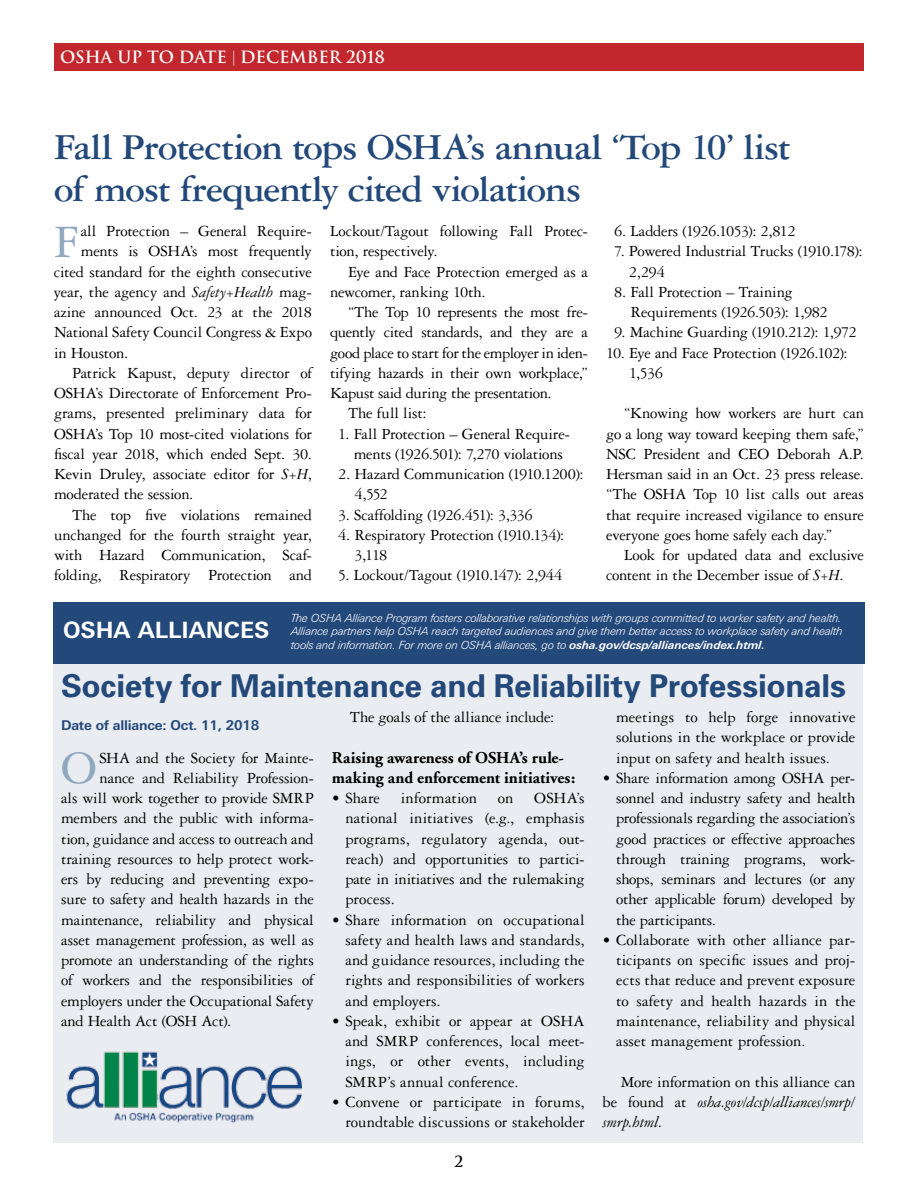
<style>
.page{position:relative;width:918px;height:1188px;background:#fff}
.page>*{position:absolute;margin:0;border:0;box-sizing:border-box;transform-origin:0 0}
.t1{font:49.65px "Garamond 3 LT Std";color:#8fa8bf}
.t2{font:700 39px/42px "Garamond 3 LT Std";letter-spacing:-.025em;color:#23487a}
.t3{font:700 31.5px "Univers";letter-spacing:-.01em;color:#23487a}
.t4{font:700 22.5px "Univers Next Pro";color:#fff}
.t5{font:16.5px/20.2px "Garamond 3 LT Std";letter-spacing:-.01em;color:#000}
.t6{font:700 16.5px/20.2px "Adobe Garamond";letter-spacing:-.005em;color:#000}
.t7{font:16.5px "Garamond 3 LT Std";letter-spacing:-.03em;color:#000}
.t8{font:700 16.5px "Trajan";color:#fff}
.t9{font:700 15px "Trajan";color:#000}
.t10{font:700 13.5px "Univers Next Pro";letter-spacing:-.015em;color:#23487a}
.t11{font:italic 300 11.25px/13.5px "Univers Next Pro";letter-spacing:-.01em;color:#fff;text-align:justify}
.s1{font-family:"Garamond 3 LT Std";font-weight:400;font-size:15px}
.s2{font-style:italic}
.s3{font-weight:700}
</style>
<div class="page">
<div style="left:54px;top:44px;width:810px;height:27px;background:#c1272d"></div>
<div style="left:53px;top:664px;width:810px;height:479px;background:#e9ecf0"></div>
<div style="left:53px;top:603px;width:812px;height:61px;background:#23487a"></div>
<img style="left:66px;top:1051px;width:237px;height:72px">
<p class="t8" style="left:60px;top:47px;width:327px">OSHA UP TO DATE <span class="s1">|</span> DECEMBER 2018</p>
<h2 class="t2" style="left:54px;top:126px;width:738px">Fall Protection tops OSHA’s annual ‘Top 10’ list of most frequently cited violations</h2>
<h1 class="t1" style="left:54px;top:215px;width:26px">F</h1>
<p class="t5" style="left:81px;top:221px;width:233px">all Protection – General Require-</p>
<p class="t7" style="left:614px;top:222px;width:183px">6. Ladders (1926.1053): 2,812</p>
<p class="t5" style="left:629px;top:241px;width:235px;text-indent:-15px">7. Powered Industrial Trucks (1910.178):<br>2,294</p>
<p class="t5" style="left:630px;top:282px;width:199px;text-indent:-16px">8. Fall Protection – Training<br>Requirements (1926.503): 1,982</p>
<p class="t5" style="left:614px;top:322px;width:244px">9. Machine Guarding (1910.212): 1,972</p>
<p class="t5" style="left:629px;top:343px;width:220px;text-indent:-23px">10. Eye and Face Protection (1926.102):<br>1,536</p>
<p class="t5" style="left:606px;top:403px;width:260px;text-align:justify;text-indent:18px">“Knowing how workers are hurt can go a long way toward keeping them safe,” NSC President and CEO Deborah A.P.<br>Hersman said in an Oct. 23 press release. “The OSHA Top 10 list calls out areas that require increased vigilance to ensure everyone goes home safely each day.”</p>
<p class="t5" style="left:606px;top:545px;width:260px;text-indent:18px">Look for updated data and exclusive content in the December issue of <span class="s2">S+H</span>.</p>
<p class="t5" style="left:330px;top:221px;width:259px">Lockout/Tagout following Fall Protec&shy;tion, respectively.</p>
<p class="t5" style="left:330px;top:262px;width:260px;text-indent:18px">Eye and Face Protection emerged as a newcomer, ranking 10th.</p>
<p class="t5" style="left:348px;top:302px;width:241px">“The Top 10 represents the most fre-</p>
<p class="t5" style="left:330px;top:322px;width:260px">quently cited standards, and they are a</p>
<p class="t5" style="left:330px;top:343px;width:259px">good place to start for the employer in iden-</p>
<p class="t5" style="left:330px;top:363px;width:260px">tifying hazards in their own workplace,”</p>
<p class="t5" style="left:330px;top:383px;width:223px">Kapust said during the presentation.</p>
<p class="t5" style="left:348px;top:403px;width:80px">The full list:</p>
<p class="t5" style="left:338px;top:424px;width:233px;text-align:center">1. Fall Protection – General Require&shy;ments (1926.501): 7,270 violations</p>
<p class="t5" style="left:354px;top:464px;width:231px;text-indent:-16px">2. Hazard Communication (1910.1200):<br>4,552</p>
<p class="t5" style="left:338px;top:505px;width:196px">3. Scaffolding (1926.451): 3,336</p>
<p class="t5" style="left:354px;top:525px;width:211px;text-indent:-16px">4. Respiratory Protection (1910.134):<br>3,118</p>
<p class="t5" style="left:338px;top:565px;width:226px">5. Lockout/Tagout (1910.147): 2,944</p>
<p class="t5" style="left:81px;top:241px;width:233px">ments is OSHA’s most frequently</p>
<p class="t5" style="left:54px;top:262px;width:260px">cited standard for the eighth consecutive</p>
<p class="t5" style="left:54px;top:282px;width:260px">year, the agency and <span class="s2">Safety+Health</span> mag-</p>
<p class="t5" style="left:54px;top:302px;width:259px">azine announced Oct. 23 at the 2018</p>
<p class="t5" style="left:54px;top:322px;width:260px">National Safety Council Congress &amp; Expo</p>
<p class="t5" style="left:54px;top:343px;width:76px">in Houston.</p>
<p class="t5" style="left:72px;top:363px;width:241px">Patrick Kapust, deputy director of</p>
<p class="t5" style="left:54px;top:383px;width:259px">OSHA’s Directorate of Enforcement Pro-</p>
<p class="t5" style="left:54px;top:403px;width:259px">grams, presented preliminary data for</p>
<p class="t5" style="left:54px;top:424px;width:260px">OSHA’s Top 10 most-cited violations for</p>
<p class="t5" style="left:54px;top:444px;width:260px">fiscal year 2018, which ended Sept. 30.</p>
<p class="t5" style="left:54px;top:464px;width:260px">Kevin Druley, associate editor for <span class="s2">S+H</span>,</p>
<p class="t5" style="left:54px;top:484px;width:141px">moderated the session.</p>
<p class="t5" style="left:72px;top:505px;width:241px">The top five violations remained</p>
<p class="t5" style="left:54px;top:525px;width:260px">unchanged for the fourth straight year,</p>
<p class="t5" style="left:54px;top:545px;width:259px">with Hazard Communication, Scaf-</p>
<p class="t5" style="left:54px;top:565px;width:259px">folding, Respiratory Protection and</p>
<h3 class="t4" style="left:63px;top:617px;width:208px">OSHA ALLIANCES</h3>
<p class="t11" style="left:291px;top:611px;width:553px">The OSHA Alliance Program fosters collaborative relationships with groups committed to worker safety and health.<br>Alliance partners help OSHA reach targeted audiences and give them better access to workplace safety and health tools and information. For more on OSHA alliances, go to <span class="s3">osha.gov/dcsp/alliances/index.html.</span></p>
<h3 class="t3" style="left:61px;top:666px;width:786px">Society for Maintenance and Reliability Professionals</h3>
<p class="t10" style="left:61px;top:717px;width:200px">Date of alliance: Oct. 11, 2018</p>
<h1 class="t1" style="left:61px;top:741px;width:37px">O</h1>
<p class="t5" style="left:99px;top:748px;width:216px">SHA and the Society for Mainte-</p>
<p class="t5" style="left:616px;top:707px;width:241px;text-align:justify">meetings to help forge innovative solutions in the workplace or provide input on safety and health issues.</p>
<p class="t5" style="left:616px;top:768px;width:241px;text-align:justify;text-indent:-13px">• Share information among OSHA per&shy;sonnel and industry safety and health professionals regarding the association’s good practices or effective approaches through training programs, work&shy;shops, seminars and lectures (or any other applicable forum) developed by the participants.</p>
<p class="t5" style="left:616px;top:930px;width:241px;text-align:justify;text-indent:-13px">• Collaborate with other alliance par&shy;ticipants on specific issues and proj&shy;ects that reduce and prevent exposure to safety and health hazards in the maintenance, reliability and physical asset management profession.</p>
<p class="t5" style="left:603px;top:1072px;width:254px;text-align:justify;text-indent:18px">More information on this alliance can be found at <span class="s2">osha.gov/dcsp/alliances/smrp/ smrp.html.</span></p>
<p class="t5" style="left:350px;top:707px;width:206px">The goals of the alliance include:</p>
<p class="t6" style="left:332px;top:748px;width:245px">Raising awareness of OSHA’s rule&shy;making and enforcement initiatives:</p>
<p class="t5" style="left:332px;top:788px;width:50px">• Share</p>
<p class="t5" style="left:401px;top:788px;width:78px">information</p>
<p class="t5" style="left:498px;top:788px;width:17px">on</p>
<p class="t5" style="left:99px;top:768px;width:216px">nance and Reliability Profession-</p>
<p class="t5" style="left:61px;top:788px;width:254px">als will work together to provide SMRP</p>
<p class="t5" style="left:61px;top:808px;width:254px">members and the public with informa-</p>
<p class="t5" style="left:61px;top:829px;width:254px">tion, guidance and access to outreach and</p>
<p class="t5" style="left:61px;top:849px;width:254px">training resources to help protect work-</p>
<p class="t5" style="left:61px;top:869px;width:254px">ers by reducing and preventing expo-</p>
<p class="t5" style="left:61px;top:889px;width:254px">sure to safety and health hazards in the</p>
<p class="t5" style="left:61px;top:910px;width:254px">maintenance, reliability and physical</p>
<p class="t5" style="left:61px;top:930px;width:254px">asset management profession, as well as</p>
<p class="t5" style="left:61px;top:950px;width:254px">promote an understanding of the rights</p>
<p class="t5" style="left:61px;top:970px;width:254px">of workers and the responsibilities of</p>
<p class="t5" style="left:61px;top:991px;width:254px">employers under the Occupational Safety</p>
<p class="t5" style="left:61px;top:1011px;width:172px">and Health Act (OSH Act).</p>
<p class="t5" style="left:345px;top:788px;width:241px;text-align:justify;text-indent:189px">OSHA’s national initiatives (e.g., emphasis programs, regulatory agenda, out&shy;reach) and opportunities to partici&shy;pate in initiatives and the rulemaking process.</p>
<p class="t5" style="left:345px;top:910px;width:241px;text-align:justify;text-indent:-13px">• Share information on occupational safety and health laws and standards, and guidance resources, including the rights and responsibilities of workers and employers.</p>
<p class="t5" style="left:345px;top:1011px;width:241px;text-align:justify;text-indent:-13px">• Speak, exhibit or appear at OSHA and SMRP conferences, local meet&shy;ings, or other events, including SMRP’s annual conference.</p>
<p class="t5" style="left:332px;top:1092px;width:254px;text-align:right">• Convene or participate in forums, roundtable discussions or stakeholder</p>
<p class="t9" style="left:455px;top:1152px;width:10px">2</p>
</div>
